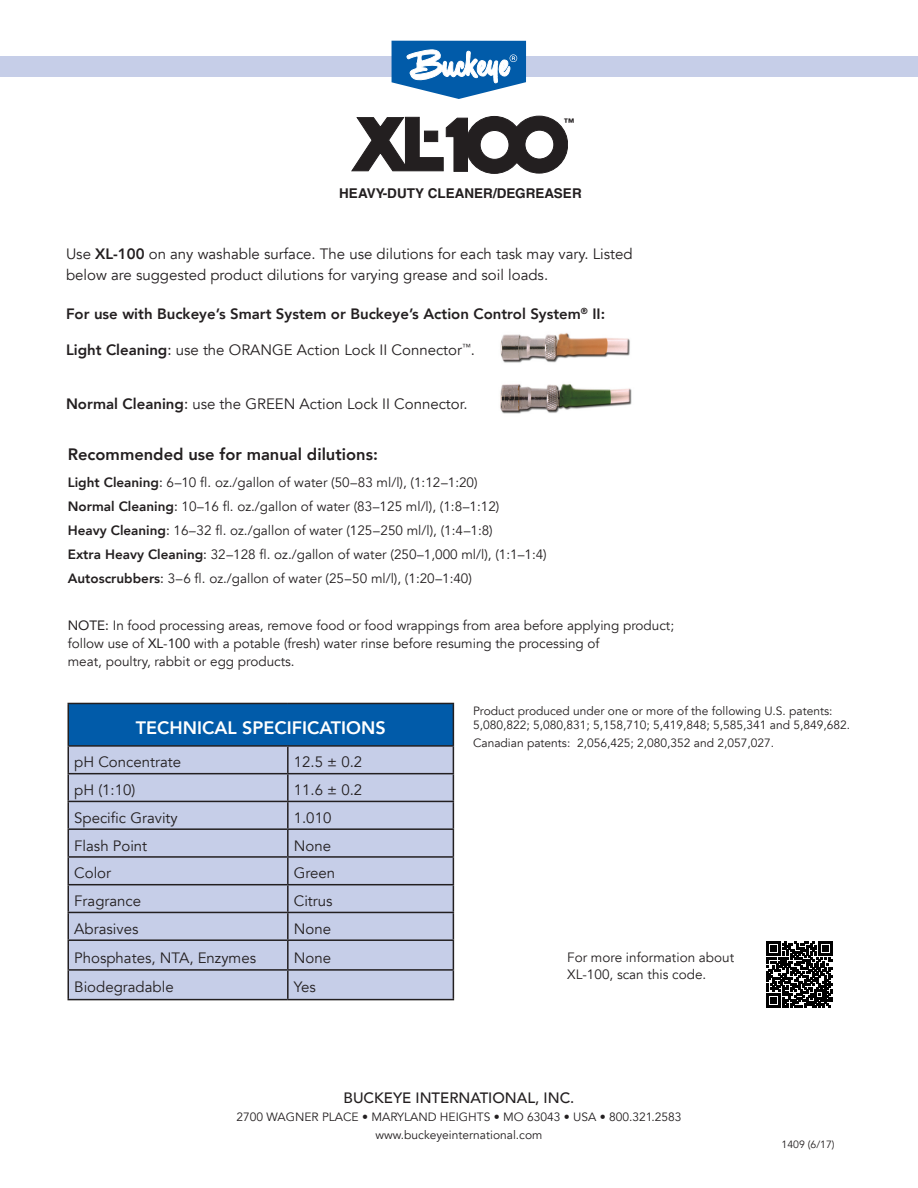
<style>
.page{position:relative;width:918px;height:1188px;background:#fff}
.page>*{position:absolute;margin:0;border:0;box-sizing:border-box;transform-origin:0 0}
.t1{font:800 18px "Avenir";color:#fff}
.t2{font:800 16.5px "Avenir";color:#231f20}
.t3{font:15px/21px "Avenir";color:#231f20}
.t4{font:800 15px "Avenir";color:#231f20}
.t5{font:500 15px "Avenir";color:#231f20}
.t6{font:13.5px/18px "Avenir";color:#231f20}
.t7{font:700 13.5px "Helvetica LT Std";color:#231f20}
.t8{font:12px/18px "Avenir";color:#231f20;text-align:center}
.t9{font:10.5px "Avenir";color:#231f20}
.t10{font:700 10.5px "Helvetica LT Std";color:#231f20}
.s1{font-weight:800}
.s2{font-style:inherit}
</style>
<div class="page">
<div style="left:0;top:56px;width:918px;height:20px;background:#c6cee8"></div>
<svg style="left:351px;top:116px;width:217px;height:58px"></svg>
<svg style="left:392px;top:41px;width:134px;height:58px"></svg>
<div style="left:68px;top:703px;width:385px;height:43px;background:#015ba9"></div>
<div style="left:69px;top:747px;width:384px;height:252px;background:#c6cee8"></div>
<hr style="left:68px;top:703px;width:220px;height:1px;background:#231f20">
<hr style="left:68px;top:704px;width:1px;height:41px;background:#231f20">
<hr style="left:288px;top:703px;width:166px;height:1px;background:#231f20">
<hr style="left:453px;top:704px;width:1px;height:41px;background:#231f20">
<hr style="left:68px;top:745px;width:220px;height:2px;background:#231f20">
<hr style="left:288px;top:745px;width:166px;height:2px;background:#231f20">
<hr style="left:287px;top:747px;width:2px;height:26px;background:#231f20">
<hr style="left:68px;top:773px;width:220px;height:1px;background:#231f20">
<hr style="left:288px;top:773px;width:166px;height:1px;background:#231f20">
<hr style="left:287px;top:774px;width:2px;height:27px;background:#231f20">
<hr style="left:68px;top:801px;width:220px;height:1px;background:#231f20">
<hr style="left:288px;top:801px;width:166px;height:1px;background:#231f20">
<hr style="left:287px;top:802px;width:2px;height:26px;background:#231f20">
<hr style="left:68px;top:828px;width:220px;height:2px;background:#231f20">
<hr style="left:288px;top:828px;width:166px;height:2px;background:#231f20">
<hr style="left:287px;top:830px;width:2px;height:26px;background:#231f20">
<hr style="left:68px;top:856px;width:220px;height:2px;background:#231f20">
<hr style="left:288px;top:856px;width:166px;height:2px;background:#231f20">
<hr style="left:287px;top:858px;width:2px;height:26px;background:#231f20">
<hr style="left:68px;top:884px;width:220px;height:1px;background:#231f20">
<hr style="left:288px;top:884px;width:166px;height:1px;background:#231f20">
<hr style="left:287px;top:885px;width:2px;height:27px;background:#231f20">
<hr style="left:68px;top:912px;width:220px;height:1px;background:#231f20">
<hr style="left:288px;top:912px;width:166px;height:1px;background:#231f20">
<hr style="left:287px;top:913px;width:2px;height:26px;background:#231f20">
<hr style="left:68px;top:939px;width:220px;height:2px;background:#231f20">
<hr style="left:288px;top:939px;width:166px;height:2px;background:#231f20">
<hr style="left:287px;top:941px;width:2px;height:28px;background:#231f20">
<hr style="left:68px;top:969px;width:220px;height:2px;background:#231f20">
<svg style="left:68px;top:747px;width:1px;height:252px"></svg>
<hr style="left:288px;top:969px;width:166px;height:2px;background:#231f20">
<hr style="left:287px;top:971px;width:2px;height:28px;background:#231f20">
<svg style="left:453px;top:747px;width:1px;height:252px"></svg>
<hr style="left:68px;top:999px;width:220px;height:1px;background:#231f20">
<hr style="left:288px;top:999px;width:166px;height:1px;background:#231f20">
<img style="left:500px;top:333px;width:130px;height:30px">
<img style="left:500px;top:384px;width:132px;height:30px">
<svg style="left:766px;top:941px;width:67px;height:67px"></svg>
<p class="t10" style="left:564px;top:116px;width:12px">™</p>
<p class="t7" style="left:339px;top:185px;width:244px">HEAVY-DUTY CLEANER/DEGREASER</p>
<p class="t3" style="left:66px;top:243px;width:568px">Use <span class="s1">XL-100</span> on any washable surface. The use dilutions for each task may vary. Listed below are suggested product dilutions for varying grease and soil loads.</p>
<p class="t4" style="left:66px;top:302px;width:541px">For use with Buckeye’s Smart System or Buckeye’s Action Control System<sup>®</sup> II:</p>
<p class="t3" style="left:66px;top:339px;width:411px"><span class="s1">Light Cleaning</span><span class="s2">:</span> use the ORANGE Action Lock II Connector<sup>™</sup>.</p>
<p class="t3" style="left:66px;top:393px;width:403px"><span class="s1">Normal Cleaning</span><span class="s2">:</span> use the GREEN Action Lock II Connector.</p>
<p class="t2" style="left:68px;top:441px;width:312px">Recommended use for manual dilutions:</p>
<p class="t6" style="left:68px;top:473px;width:411px"><span class="s1">Light Cleaning</span><span class="s2">:</span> 6–10 fl. oz./gallon of water (50–83 ml/l), (1:12–1:20)</p>
<p class="t6" style="left:68px;top:497px;width:433px"><span class="s1">Normal Cleaning</span><span class="s2">:</span> 10–16 fl. oz./gallon of water (83–125 ml/l), (1:8–1:12)</p>
<p class="t6" style="left:68px;top:521px;width:427px"><span class="s1">Heavy Cleaning</span><span class="s2">:</span> 16–32 fl. oz./gallon of water (125–250 ml/l), (1:4–1:8)</p>
<p class="t6" style="left:68px;top:545px;width:481px"><span class="s1">Extra Heavy Cleaning</span><span class="s2">:</span> 32–128 fl. oz./gallon of water (250–1,000 ml/l), (1:1–1:4)</p>
<p class="t6" style="left:68px;top:569px;width:406px"><span class="s1">Autoscrubbers</span><span class="s2">:</span> 3–6 fl. oz./gallon of water (25–50 ml/l), (1:20–1:40)</p>
<p class="t6" style="left:68px;top:617px;width:608px"><span class="s2">NOTE:</span> In food processing areas, remove food or food wrappings from area before applying product; follow use of <span class="s2">XL-100</span> with a potable (fresh) water rinse before resuming the processing of</p>
<p class="t6" style="left:68px;top:653px;width:228px">meat, poultry, rabbit or egg products.</p>
<p class="t1" style="left:136px;top:713px;width:251px">TECHNICAL SPECIFICATIONS</p>
<p class="t3" style="left:74px;top:752px;width:108px">pH Concentrate</p>
<p class="t3" style="left:294px;top:752px;width:70px">12.5 ± 0.2</p>
<p class="t3" style="left:74px;top:780px;width:63px">pH (1:10)</p>
<p class="t3" style="left:294px;top:780px;width:70px">11.6 ± 0.2</p>
<p class="t3" style="left:74px;top:807px;width:105px">Specific Gravity</p>
<p class="t3" style="left:294px;top:807px;width:39px">1.010</p>
<p class="t3" style="left:74px;top:835px;width:75px">Flash Point</p>
<p class="t3" style="left:294px;top:835px;width:39px">None</p>
<p class="t3" style="left:74px;top:863px;width:38px">Color</p>
<p class="t3" style="left:294px;top:863px;width:43px">Green</p>
<p class="t3" style="left:74px;top:891px;width:68px">Fragrance</p>
<p class="t3" style="left:294px;top:891px;width:40px">Citrus</p>
<p class="t3" style="left:74px;top:918px;width:66px">Abrasives</p>
<p class="t3" style="left:294px;top:918px;width:39px">None</p>
<p class="t3" style="left:74px;top:947px;width:183px">Phosphates, NTA, Enzymes</p>
<p class="t3" style="left:294px;top:947px;width:39px">None</p>
<p class="t3" style="left:74px;top:977px;width:101px">Biodegradable</p>
<p class="t3" style="left:294px;top:977px;width:23px">Yes</p>
<p class="t8" style="left:473px;top:704px;width:379px;line-height:14.4px;text-align:left">Product produced under one or more of the following U.S. patents:<br>5,080,822; 5,080,831; 5,158,710; 5,419,848; 5,585,341 and 5,849,682.</p>
<p class="t8" style="left:473px;top:734px;width:303px">Canadian patents: 2,056,425; 2,080,352 and 2,057,027.</p>
<p class="t6" style="left:567px;top:950px;width:168px;line-height:16.5px">For more information about<br>XL-100, scan this code.</p>
<p class="t5" style="left:344px;top:1084px;width:232px">BUCKEYE INTERNATIONAL, INC.</p>
<p class="t8" style="left:236px;top:1108px;width:447px">2700 WAGNER PLACE • MARYLAND HEIGHTS • MO 63043 • USA • 800.321.2583 www.buckeyeinternational.com</p>
<p class="t9" style="left:782px;top:1138px;width:55px">1409 (6/17)</p>
</div>
